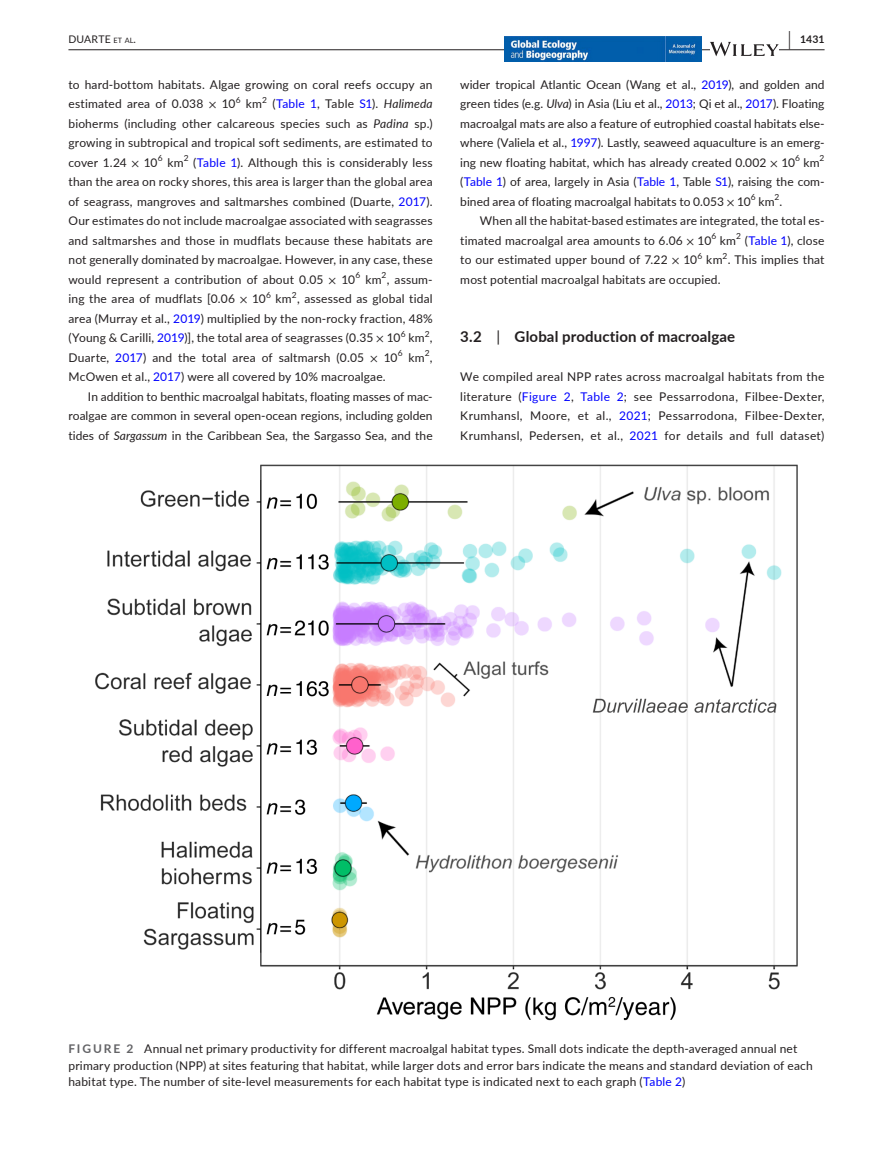
<style>
.page{position:relative;width:893px;height:1174px;background:#fff}
.page>*{position:absolute;margin:0;border:0;box-sizing:border-box;transform-origin:0 0}
.t1{font:700 15px "Lato";letter-spacing:.01em;color:#231f20}
.t2{font:12px/19.5px "Lato";letter-spacing:.015em;color:#231f20}
.t3{font:10.5px "Lato";letter-spacing:.02em;color:#231f20}
.t4{font:700 10.5px "Lato";color:#231f20}
.t5{font:8.4px "Lato";color:#231f20}
.s1{font-size:7.35px}
.s2{font-size:19.5px}
.s3{font-family:"STIX"}
.s4{color:#00f}
.s5{font-style:italic}
.s6{font-weight:400}
.s7{font-weight:700;color:#636366}
</style>
<div class="page">
<hr style="left:68px;top:49px;width:756px;height:1px;background:#231f20">
<img style="left:505px;top:36px;width:196px;height:26px">
<svg style="left:710px;top:42px;width:69px;height:14px"></svg>
<img style="left:95px;top:464px;width:703px;height:557px">
<p class="t3" style="left:68px;top:31px;width:69px">DUARTE <span class="s1">et al</span>.</p>
<p class="t4" style="left:789px;top:31px;width:37px"><span class="s2">|</span> 1431</p>
<p class="t2" style="left:68px;top:74px;width:366px">to hard-bottom habitats. Algae growing on coral reefs occupy an estimated area of 0.038 <span class="s3">×</span> 10</p>
<p class="t2" style="left:460px;top:74px;width:366px;text-align:justify">wider tropical Atlantic Ocean (Wang et al., <span class="s4">2019</span>), and golden and green tides (e.g. <span class="s5">Ulva</span>) in Asia (Liu et al., <span class="s4">2013</span>; Qi et al., <span class="s4">2017</span>). Floating macroalgal mats are also a feature of eutrophied coastal habitats else&shy;where (Valiela et al., <span class="s4">1997</span>). Lastly, seaweed aquaculture is an emerg&shy;ing new floating habitat, which has already created 0.002 <span class="s3">×</span> 10</p>
<p class="t5" style="left:236px;top:94px;width:6px">6</p>
<p class="t2" style="left:246px;top:93px;width:18px">km</p>
<p class="t5" style="left:262px;top:94px;width:6px">2</p>
<p class="t2" style="left:68px;top:93px;width:366px;text-align:justify;text-indent:204px">(<span class="s4">Table 1</span>, Table <span class="s4">S1</span>). <span class="s5">Halimeda </span>bioherms (including other calcareous species such as <span class="s5">Padina</span> sp.) growing in subtropical and tropical soft sediments, are estimated to cover 1.24 <span class="s3">×</span> 10</p>
<p class="t5" style="left:158px;top:152px;width:6px">6</p>
<p class="t2" style="left:167px;top:152px;width:18px">km</p>
<p class="t5" style="left:184px;top:152px;width:6px">2</p>
<p class="t5" style="left:795px;top:152px;width:6px">6</p>
<p class="t2" style="left:804px;top:152px;width:18px">km</p>
<p class="t5" style="left:820px;top:152px;width:6px">2</p>
<p class="t2" style="left:460px;top:171px;width:366px">(<span class="s4">Table 1</span>) of area, largely in Asia (<span class="s4">Table 1</span>, Table <span class="s4">S1</span>), raising the com&shy;bined area of floating macroalgal habitats to 0.053 <span class="s3">×</span> 10</p>
<p class="t2" style="left:68px;top:152px;width:366px;text-align:justify;text-indent:125px">(<span class="s4">Table 1</span>). Although this is considerably less than the area on rocky shores, this area is larger than the global area of seagrass, mangroves and saltmarshes combined (Duarte, <span class="s4">2017</span>).<br>Our estimates do not include macroalgae associated with seagrasses and saltmarshes and those in mudflats because these habitats are not generally dominated by macroalgae. However, in any case, these would represent a contribution of about 0.05 <span class="s3">×</span> 10</p>
<p class="t5" style="left:751px;top:191px;width:6px">6</p>
<p class="t2" style="left:759px;top:191px;width:25px">km .</p>
<p class="t5" style="left:775px;top:191px;width:6px">2</p>
<p class="t2" style="left:460px;top:210px;width:366px;text-indent:20px">When all the habitat-based estimates are integrated, the total es&shy;timated macroalgal area amounts to 6.06 <span class="s3">×</span> 10</p>
<p class="t5" style="left:711px;top:230px;width:6px">6</p>
<p class="t2" style="left:720px;top:230px;width:18px">km</p>
<p class="t5" style="left:736px;top:230px;width:6px">2</p>
<p class="t2" style="left:745px;top:230px;width:81px">(<span class="s4">Table 1</span>), close</p>
<p class="t2" style="left:460px;top:249px;width:238px">to our estimated upper bound of 7.22 <span class="s3">×</span> 10</p>
<p class="t5" style="left:697px;top:250px;width:6px">6</p>
<p class="t2" style="left:706px;top:249px;width:120px">km . This implies that</p>
<p class="t5" style="left:723px;top:250px;width:6px">2</p>
<p class="t5" style="left:355px;top:269px;width:6px">6</p>
<p class="t2" style="left:365px;top:269px;width:69px">km , assum-</p>
<p class="t5" style="left:382px;top:269px;width:6px">2</p>
<p class="t2" style="left:460px;top:269px;width:262px">most potential macroalgal habitats are occupied.</p>
<p class="t2" style="left:68px;top:288px;width:199px">ing the area of mudflats [0.06 <span class="s3">×</span> 10</p>
<p class="t5" style="left:266px;top:289px;width:6px">6</p>
<p class="t2" style="left:276px;top:288px;width:159px">km , assessed as global tidal</p>
<p class="t5" style="left:292px;top:289px;width:6px">2</p>
<p class="t2" style="left:68px;top:308px;width:366px">area (Murray et al., <span class="s4">2019</span>) multiplied by the non-rocky fraction, 48% (Young &amp; Carilli, <span class="s4">2019</span>)], the total area of seagrasses (0.35 <span class="s3">×</span> 10</p>
<p class="t5" style="left:401px;top:328px;width:6px">6</p>
<p class="t2" style="left:408px;top:327px;width:26px">km ,</p>
<p class="t5" style="left:425px;top:328px;width:6px">2</p>
<p class="t2" style="left:68px;top:347px;width:330px">Duarte, <span class="s4">2017</span>) and the total area of saltmarsh (0.05 <span class="s3">×</span> 10</p>
<p class="t5" style="left:398px;top:347px;width:6px">6</p>
<p class="t2" style="left:408px;top:347px;width:26px">km ,</p>
<p class="t5" style="left:425px;top:347px;width:6px">2</p>
<p class="t2" style="left:68px;top:366px;width:319px">McOwen et al., <span class="s4">2017</span>) were all covered by 10% macroalgae.</p>
<p class="t2" style="left:88px;top:386px;width:346px">In addition to benthic macroalgal habitats, floating masses of mac-</p>
<p class="t2" style="left:68px;top:405px;width:366px">roalgae are common in several open-ocean regions, including golden</p>
<p class="t2" style="left:68px;top:425px;width:366px">tides of <span class="s5">Sargassum</span> in the Caribbean Sea, the Sargasso Sea, and the</p>
<p class="t1" style="left:460px;top:326px;width:276px">3.2 <span class="s6">|</span> Global production of macroalgae</p>
<p class="t2" style="left:460px;top:366px;width:366px;text-align:justify">We compiled areal NPP rates across macroalgal habitats from the literature (<span class="s4">Figure 2</span>, <span class="s4">Table 2</span>; see Pessarrodona, Filbee-Dexter, Krumhansl, Moore, et al., <span class="s4">2021</span>; Pessarrodona, Filbee-Dexter, Krumhansl, Pedersen, et al., <span class="s4">2021</span> for details and full dataset)</p>
<p class="t2" style="left:68px;top:1040px;width:746px;line-height:16.5px"><span class="s7">FIGURE 2</span> Annual net primary productivity for different macroalgal habitat types. Small dots indicate the depth-averaged annual net primary production (NPP) at sites featuring that habitat, while larger dots and error bars indicate the means and standard deviation of each habitat type. The number of site-level measurements for each habitat type is indicated next to each graph (<span class="s4">Table 2</span>)</p>
</div>
